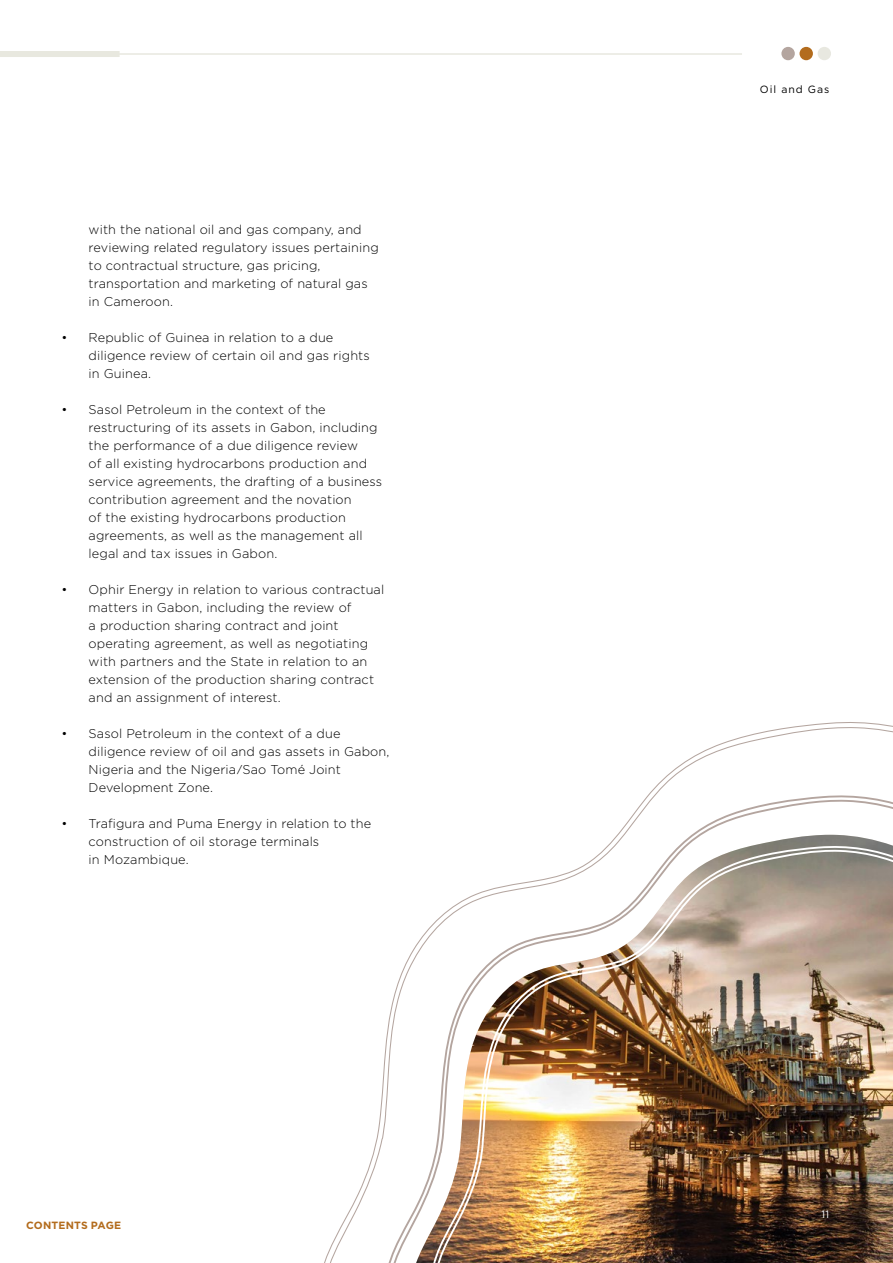
<style>
.page{position:relative;width:893px;height:1263px;background:#fff}
.page>*{position:absolute;margin:0;border:0;box-sizing:border-box;transform-origin:0 0}
.t1{font:300 12.75px/18px "Gotham";letter-spacing:.01em;color:#000}
.t2{font:700 10.5px "Gotham";letter-spacing:.01em;color:#b36c1d}
.t3{font:10.5px "Gotham";letter-spacing:.09em;color:#000}
.t4{font:10.5px "Gotham";color:#fff}
</style>
<div class="page">
<svg style="left:324px;top:722px;width:569px;height:541px"></svg>
<img style="left:426px;top:843px;width:467px;height:420px">
<div style="left:781px;top:47px;width:14px;height:13px;background:#b4a59f;border-radius:50%"></div>
<div style="left:799px;top:47px;width:14px;height:13px;background:#b36c1d;border-radius:50%"></div>
<div style="left:818px;top:47px;width:13px;height:13px;background:#e8e8e0;border-radius:50%"></div>
<hr style="left:0;top:53px;width:742px;height:2px;background:#e8e8df">
<div style="left:0;top:51px;width:120px;height:6px;background:#e8e8df"></div>
<p class="t1" style="left:89px;top:220px;width:292px">with the national oil and gas company, and reviewing related regulatory issues pertaining to contractual structure, gas pricing, transportation and marketing of natural gas in Cameroon.</p>
<p class="t1" style="left:89px;top:328px;width:283px;text-indent:-27px">• Republic of Guinea in relation to a due diligence review of certain oil and gas rights in Guinea.</p>
<p class="t1" style="left:89px;top:400px;width:295px;text-indent:-27px">• Sasol Petroleum in the context of the restructuring of its assets in Gabon, including the performance of a due diligence review<br>of all existing hydrocarbons production and service agreements, the drafting of a business contribution agreement and the novation<br>of the existing hydrocarbons production agreements, as well as the management all legal and tax issues in Gabon.</p>
<p class="t1" style="left:89px;top:580px;width:297px;text-indent:-27px">• Ophir Energy in relation to various contractual matters in Gabon, including the review of<br>a production sharing contract and joint operating agreement, as well as negotiating with partners and the State in relation to an extension of the production sharing contract and an assignment of interest.</p>
<p class="t1" style="left:89px;top:724px;width:302px;text-indent:-27px">• Sasol Petroleum in the context of a due diligence review of oil and gas assets in Gabon, Nigeria and the Nigeria/Sao Tomé Joint Development Zone.</p>
<p class="t1" style="left:89px;top:814px;width:284px;text-indent:-27px">• Trafigura and Puma Energy in relation to the construction of oil storage terminals<br>in Mozambique.</p>
<p class="t2" style="left:26px;top:1219px;width:97px">CONTENTS PAGE</p>
<p class="t3" style="left:760px;top:83px;width:71px">Oil and Gas</p>
<p class="t4" style="left:821px;top:1208px;width:9px">11</p>
</div>
